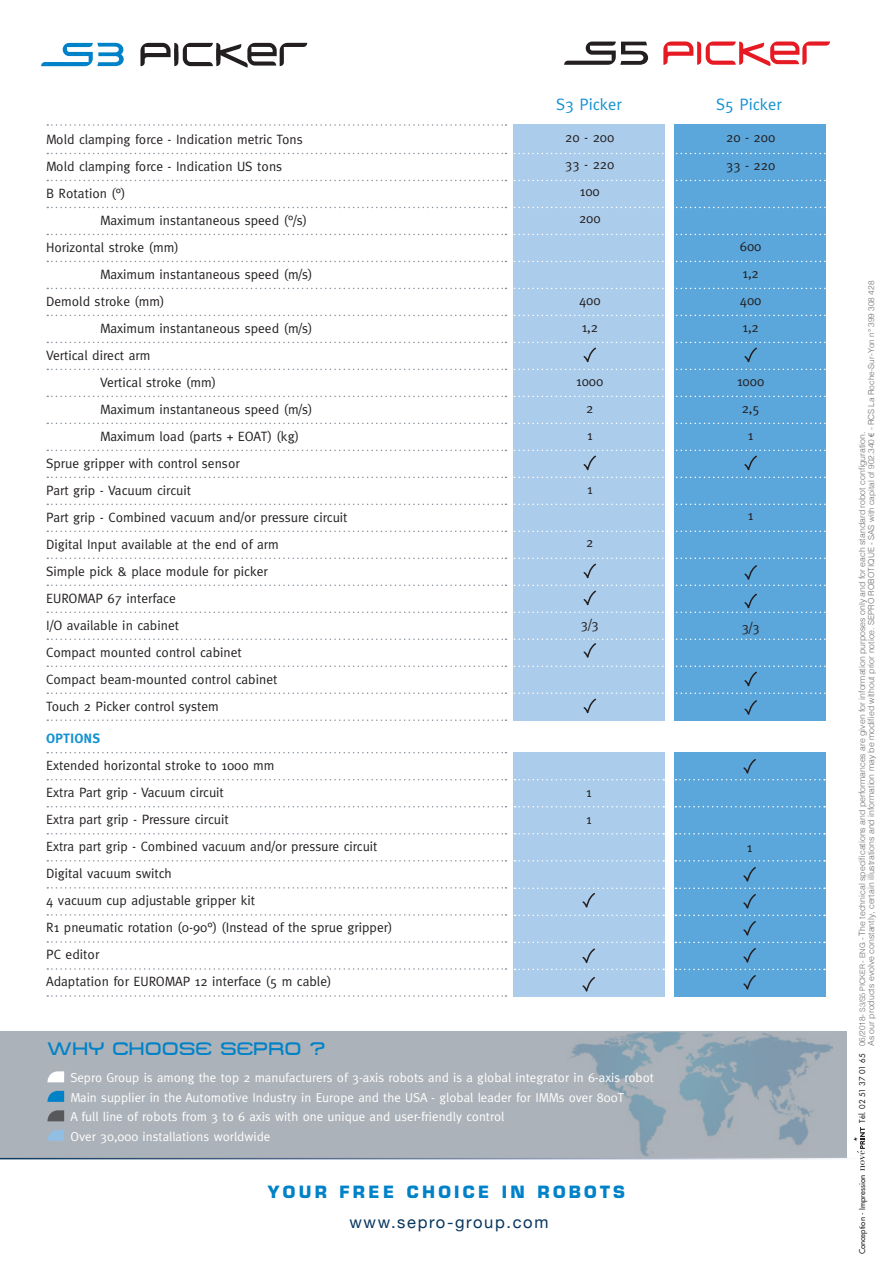
<style>
.page{position:relative;width:893px;height:1263px;background:#fff}
.page>*{position:absolute;margin:0;border:0;box-sizing:border-box;transform-origin:0 0}
.t1{font:18px "Metro DF";color:#0082c8}
.t2{font:700 16.5px "Eurostile";letter-spacing:.2em;color:#0082c8}
.t3{font:16.5px "Helvetica Neue";letter-spacing:.1em;color:#08365e}
.t4{font:16.5px "Meta";color:#1592d1}
.t5{font:13.5px "Meta";color:#231f20}
.t6{font:700 13.5px "Meta Plus";color:#1592d1}
.t7{font:12.9px "Meta";color:#fff}
.t8{font:300 8.7px "Helvetica";color:#6c6d70}
.t9{font:7.8px "Futura";color:#231f20}
.s1{font-size:8.25px}
.s2{font-family:"Arial";font-weight:400;font-size:7.5px}
.s3{font-size:7.5px}
</style>
<div class="page">
<svg style="left:853px;top:1127px;width:12px;height:44px"></svg>
<div style="left:0;top:1031px;width:846px;height:128px;background:#acb2b9"></div>
<img style="left:570px;top:1033px;width:262px;height:124px">
<svg style="left:47px;top:1071px;width:17px;height:11px"></svg>
<svg style="left:47px;top:1091px;width:17px;height:11px"></svg>
<svg style="left:47px;top:1110px;width:17px;height:11px"></svg>
<svg style="left:47px;top:1130px;width:17px;height:11px"></svg>
<hr style="left:0;top:1158px;width:859px;height:1px;background:#fff">
<svg style="left:140px;top:43px;width:167px;height:25px"></svg>
<svg style="left:41px;top:43px;width:83px;height:23px"></svg>
<div style="left:513px;top:124px;width:152px;height:597px;background:#abccea"></div>
<div style="left:674px;top:124px;width:152px;height:597px;background:#5ba6da"></div>
<div style="left:513px;top:752px;width:152px;height:245px;background:#abccea"></div>
<div style="left:674px;top:752px;width:152px;height:245px;background:#5ba6da"></div>
<svg style="left:47px;top:124px;width:459px;height:2px"></svg>
<svg style="left:47px;top:752px;width:459px;height:1px"></svg>
<svg style="left:47px;top:806px;width:459px;height:1px"></svg>
<svg style="left:47px;top:779px;width:459px;height:1px"></svg>
<svg style="left:47px;top:833px;width:459px;height:1px"></svg>
<svg style="left:47px;top:860px;width:459px;height:1px"></svg>
<svg style="left:47px;top:995px;width:459px;height:2px"></svg>
<svg style="left:47px;top:887px;width:459px;height:1px"></svg>
<svg style="left:47px;top:914px;width:459px;height:2px"></svg>
<svg style="left:47px;top:941px;width:459px;height:2px"></svg>
<svg style="left:47px;top:968px;width:459px;height:2px"></svg>
<svg style="left:515px;top:779px;width:149px;height:1px"></svg>
<svg style="left:675px;top:759px;width:150px;height:22px"></svg>
<svg style="left:515px;top:806px;width:149px;height:1px"></svg>
<svg style="left:515px;top:887px;width:149px;height:29px"></svg>
<svg style="left:675px;top:806px;width:150px;height:1px"></svg>
<svg style="left:515px;top:833px;width:149px;height:1px"></svg>
<svg style="left:675px;top:833px;width:150px;height:1px"></svg>
<svg style="left:515px;top:860px;width:149px;height:1px"></svg>
<svg style="left:515px;top:942px;width:149px;height:50px"></svg>
<svg style="left:675px;top:860px;width:150px;height:130px"></svg>
<svg style="left:47px;top:180px;width:779px;height:1px"></svg>
<svg style="left:47px;top:153px;width:779px;height:1px"></svg>
<svg style="left:47px;top:207px;width:779px;height:1px"></svg>
<svg style="left:47px;top:234px;width:779px;height:1px"></svg>
<svg style="left:47px;top:261px;width:779px;height:1px"></svg>
<svg style="left:47px;top:288px;width:779px;height:1px"></svg>
<svg style="left:47px;top:315px;width:779px;height:1px"></svg>
<svg style="left:47px;top:342px;width:779px;height:28px"></svg>
<svg style="left:47px;top:396px;width:779px;height:1px"></svg>
<svg style="left:47px;top:423px;width:779px;height:1px"></svg>
<svg style="left:47px;top:450px;width:779px;height:28px"></svg>
<svg style="left:47px;top:504px;width:779px;height:1px"></svg>
<svg style="left:47px;top:530px;width:779px;height:2px"></svg>
<svg style="left:47px;top:557px;width:779px;height:56px"></svg>
<svg style="left:47px;top:638px;width:779px;height:83px"></svg>
<svg style="left:663px;top:41px;width:167px;height:24px"></svg>
<svg style="left:564px;top:42px;width:84px;height:23px"></svg>
<p class="t5" style="left:46px;top:131px;width:258px">Mold clamping force - Indication metric Tons</p>
<p class="t5" style="left:46px;top:158px;width:238px">Mold clamping force - Indication US tons</p>
<p class="t5" style="left:46px;top:185px;width:81px">B Rotation (°)</p>
<p class="t5" style="left:100px;top:212px;width:209px">Maximum instantaneous speed (°/s)</p>
<p class="t5" style="left:46px;top:239px;width:134px">Horizontal stroke (mm)</p>
<p class="t5" style="left:100px;top:266px;width:214px">Maximum instantaneous speed (m/s)</p>
<p class="t5" style="left:46px;top:293px;width:120px">Demold stroke (mm)</p>
<p class="t5" style="left:100px;top:320px;width:214px">Maximum instantaneous speed (m/s)</p>
<p class="t5" style="left:46px;top:347px;width:106px">Vertical direct arm</p>
<p class="t5" style="left:100px;top:374px;width:117px">Vertical stroke (mm)</p>
<p class="t5" style="left:100px;top:401px;width:214px">Maximum instantaneous speed (m/s)</p>
<p class="t5" style="left:100px;top:428px;width:200px">Maximum load (parts + EOAT) (kg)</p>
<p class="t5" style="left:46px;top:455px;width:195px">Sprue gripper with control sensor</p>
<p class="t5" style="left:46px;top:482px;width:146px">Part grip - Vacuum circuit</p>
<p class="t5" style="left:46px;top:509px;width:303px">Part grip - Combined vacuum and/or pressure circuit</p>
<p class="t5" style="left:46px;top:536px;width:234px">Digital Input available at the end of arm</p>
<p class="t5" style="left:46px;top:563px;width:223px">Simple pick &amp; place module for picker</p>
<p class="t5" style="left:46px;top:590px;width:131px">EUROMAP 67 interface</p>
<p class="t5" style="left:46px;top:617px;width:134px">I/O available in cabinet</p>
<p class="t5" style="left:46px;top:644px;width:197px">Compact mounted control cabinet</p>
<p class="t5" style="left:46px;top:671px;width:233px">Compact beam-mounted control cabinet</p>
<p class="t5" style="left:46px;top:698px;width:174px">Touch 2 Picker control system</p>
<p class="t6" style="left:46px;top:731px;width:56px">OPTIONS</p>
<p class="t5" style="left:46px;top:758px;width:230px">Extended horizontal stroke to 1000 mm</p>
<p class="t5" style="left:46px;top:785px;width:179px">Extra Part grip - Vacuum circuit</p>
<p class="t5" style="left:46px;top:812px;width:184px">Extra part grip - Pressure circuit</p>
<p class="t5" style="left:46px;top:839px;width:333px">Extra part grip - Combined vacuum and/or pressure circuit</p>
<p class="t5" style="left:46px;top:866px;width:127px">Digital vacuum switch</p>
<p class="t5" style="left:46px;top:893px;width:210px">4 vacuum cup adjustable gripper kit</p>
<p class="t5" style="left:46px;top:920px;width:348px">R1 pneumatic rotation (0-90°) (Instead of the sprue gripper)</p>
<p class="t5" style="left:46px;top:947px;width:55px">PC editor</p>
<p class="t5" style="left:46px;top:974px;width:287px">Adaptation for EUROMAP 12 interface (5 m cable)</p>
<p class="t1" style="left:47px;top:1039px;width:280px">WHY CHOOSE SEPRO ?</p>
<p class="t4" style="left:556px;top:95px;width:67px">S3 Picker</p>
<p class="t4" style="left:716px;top:95px;width:67px">S5 Picker</p>
<p class="t5" style="left:565px;top:129px;width:51px">20 - 200</p>
<p class="t5" style="left:565px;top:156px;width:51px">33 - 220</p>
<p class="t5" style="left:580px;top:183px;width:21px">100</p>
<p class="t5" style="left:579px;top:210px;width:23px">200</p>
<p class="t5" style="left:579px;top:293px;width:23px">400</p>
<p class="t5" style="left:582px;top:320px;width:18px">1,2</p>
<p class="t5" style="left:576px;top:374px;width:29px">1000</p>
<p class="t5" style="left:586px;top:401px;width:9px">2</p>
<p class="t5" style="left:587px;top:428px;width:7px">1</p>
<p class="t5" style="left:587px;top:482px;width:7px">1</p>
<p class="t5" style="left:586px;top:534px;width:9px">2</p>
<p class="t5" style="left:581px;top:617px;width:20px">3/3</p>
<p class="t5" style="left:586px;top:784px;width:7px">1</p>
<p class="t5" style="left:586px;top:811px;width:7px">1</p>
<p class="t5" style="left:726px;top:129px;width:51px">20 - 200</p>
<p class="t5" style="left:726px;top:158px;width:51px">33 - 220</p>
<p class="t5" style="left:740px;top:239px;width:23px">600</p>
<p class="t5" style="left:743px;top:266px;width:18px">1,2</p>
<p class="t5" style="left:740px;top:293px;width:23px">400</p>
<p class="t5" style="left:743px;top:320px;width:18px">1,2</p>
<p class="t5" style="left:737px;top:374px;width:29px">1000</p>
<p class="t5" style="left:742px;top:401px;width:20px">2,5</p>
<p class="t5" style="left:748px;top:428px;width:7px">1</p>
<p class="t5" style="left:748px;top:507px;width:7px">1</p>
<p class="t5" style="left:742px;top:620px;width:20px">3/3</p>
<p class="t5" style="left:747px;top:839px;width:7px">1</p>
<p class="t7" style="left:70px;top:1070px;width:585px">Sepro Group is among the top 2 manufacturers of 3-axis robots and is a global integrator in 6-axis robot</p>
<p class="t7" style="left:70px;top:1090px;width:555px">Main supplier in the Automotive Industry in Europe and the USA - global leader for IMMs over 800T</p>
<p class="t7" style="left:70px;top:1109px;width:436px">A full line of robots from 3 to 6 axis with one unique and user-friendly control</p>
<p class="t7" style="left:70px;top:1129px;width:201px">Over 30,000 installations worldwide</p>
<p class="t2" style="left:268px;top:1182px;width:359px">YOUR FREE CHOICE IN ROBOTS</p>
<p class="t3" style="left:349px;top:1210px;width:200px">www.sepro-group.com</p>
<p class="t8" style="left:864px;top:1046px;width:767px;rotate:-90deg">As our products evolve constantly, certain illustrations and information may be modified without prior notice. <span class="s1">SEPRO ROBOTIQUE - SAS with capital of 902.340</span> <span class="s2">€</span> <span class="s1">- RCS La Roche-Sur-Yon n° 399 308 428</span></p>
<p class="t8" style="left:855px;top:1046px;width:616px;rotate:-90deg"><span class="s1">06/2018-</span> <span class="s3">S3/S5 PICKER - ENG</span> <span class="s1">-</span> The technical specifications and performances are given for information purposes only and for each standard robot configuration.</p>
<p class="t9" style="left:857px;top:1122px;width:70px;rotate:-90deg">Tél. 02 51 37 01 65</p>
<p class="t9" style="left:857px;top:1254px;width:81px;rotate:-90deg">Conception - Impression</p>
</div>
